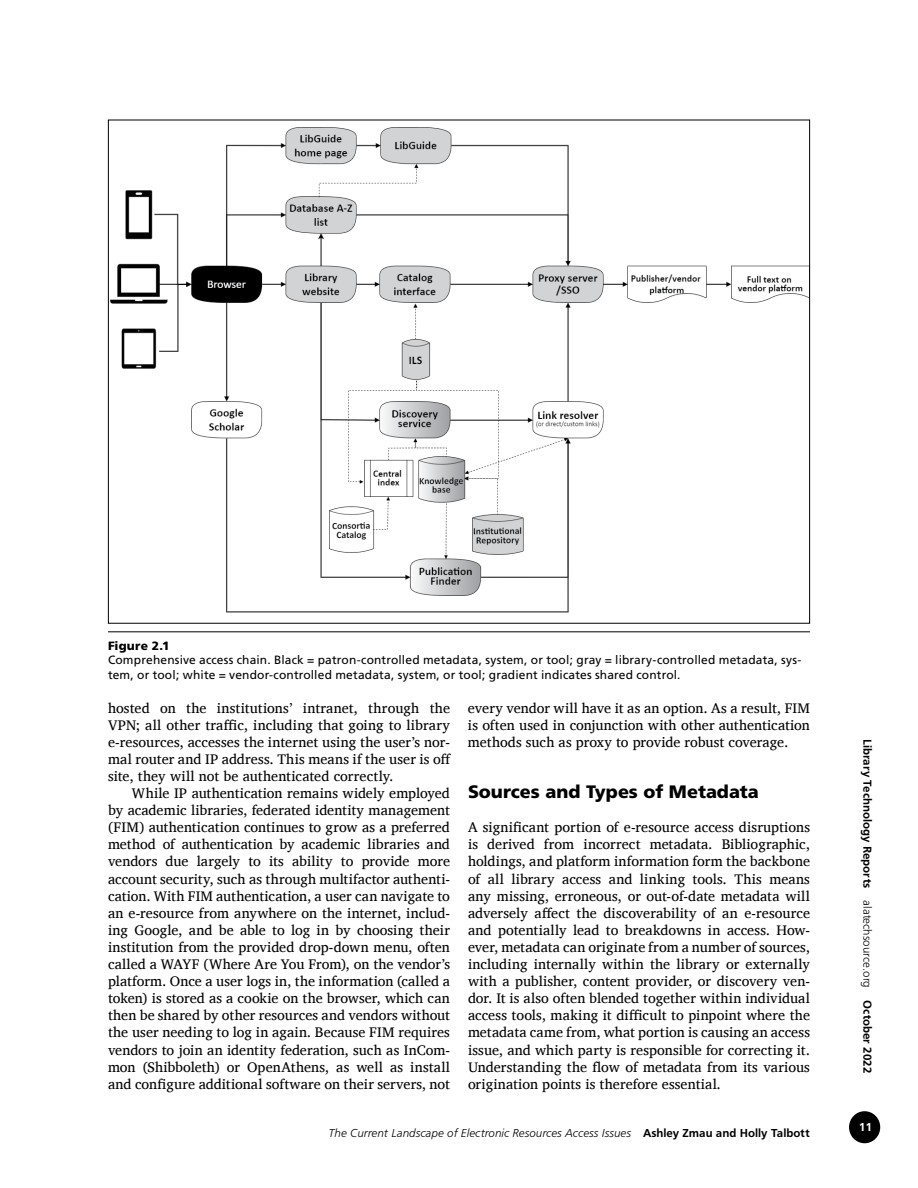
<style>
.page{position:relative;width:918px;height:1188px;background:#fff}
.page>*{position:absolute;margin:0;border:0;box-sizing:border-box;transform-origin:0 0}
.t1{font:900 18px "Frutiger";color:#000}
.t2{font:14.25px/17.1px "Charis SIL";letter-spacing:.005em;color:#000;text-align:justify}
.t3{font:12px/14.4px "Frutiger";letter-spacing:.01em;color:#000}
.t4{font:12px "Frugal Sans Light Italic DTC";color:#000}
.t5{font:12px "Frugal Sans Bold DTC";color:#000}
.t6{font:900 12px "Frutiger";letter-spacing:.015em;color:#000}
.t7{font:12px "Frugal Sans Bold DTC";color:#fff}
.s1{font-family:"Frugal Sans Bold DTC"}
.s2{font-family:"Frugal Sans Light DTC"}
</style>
<div class="page">
<div style="left:850px;top:1112px;width:29px;height:31px;background:#000;border-radius:50%"></div>
<div style="left:849px;top:1111px;width:31px;height:32px;border:2px solid #000;border-radius:50%"></div>
<img style="left:110px;top:127px;width:698px;height:486px">
<hr style="left:108px;top:632px;width:702px;height:1px;background:#000">
<p class="t6" style="left:108px;top:639px;width:63px">Figure 2.1</p>
<p class="t3" style="left:108px;top:653px;width:695px">Comprehensive access chain. Black = patron-controlled metadata, system, or tool; gray = library-controlled metadata, sys&shy;tem, or tool; white = vendor-controlled metadata, system, or tool; gradient indicates shared control.</p>
<p class="t2" style="left:108px;top:699px;width:344px">hosted on the institutions’ intranet, through the VPN; all other traffic, including that going to library e-resources, accesses the internet using the user’s nor&shy;mal router and IP address. This means if the user is off site, they will not be authenticated correctly.</p>
<p class="t2" style="left:108px;top:785px;width:344px;text-indent:24px">While IP authentication remains widely employed by academic libraries, federated identity management (FIM) authentication continues to grow as a preferred method of authentication by academic libraries and vendors due largely to its ability to provide more account security, such as through multifactor authenti&shy;cation. With FIM authentication, a user can navigate to an e-resource from anywhere on the internet, includ&shy;ing Google, and be able to log in by choosing their institution from the provided drop-down menu, often called a WAYF (Where Are You From), on the vendor’s platform. Once a user logs in, the information (called a token) is stored as a cookie on the browser, which can then be shared by other resources and vendors without the user needing to log in again. Because FIM requires vendors to join an identity federation, such as InCom&shy;mon (Shibboleth) or OpenAthens, as well as install and configure additional software on their servers, not</p>
<p class="t2" style="left:468px;top:699px;width:344px">every vendor will have it as an option. As a result, FIM is often used in conjunction with other authentication methods such as proxy to provide robust coverage.</p>
<p class="t1" style="left:468px;top:781px;width:292px">Sources and Types of Metadata</p>
<p class="t2" style="left:468px;top:819px;width:344px">A significant portion of e-resource access disruptions is derived from incorrect metadata. Bibliographic, holdings, and platform information form the backbone of all library access and linking tools. This means any missing, erroneous, or out-of-date metadata will adversely affect the discoverability of an e-resource and potentially lead to breakdowns in access. How&shy;ever, metadata can originate from a number of sources, including internally within the library or externally with a publisher, content provider, or discovery ven&shy;dor. It is also often blended together within individual access tools, making it difficult to pinpoint where the metadata came from, what portion is causing an access issue, and which party is responsible for correcting it.<br>Understanding the flow of metadata from its various origination points is therefore essential.</p>
<p class="t4" style="left:329px;top:1126px;width:483px">The Current Landscape of Electronic Resources Access Issues <span class="s1">Ashley Zmau and Holly Talbott</span></p>
<p class="t5" style="left:874px;top:739px;width:336px;rotate:90deg">Library Technology Reports <span class="s2">alatechsource.org</span> October 2022</p>
<p class="t7" style="left:859px;top:1120px;width:14px">11</p>
</div>
